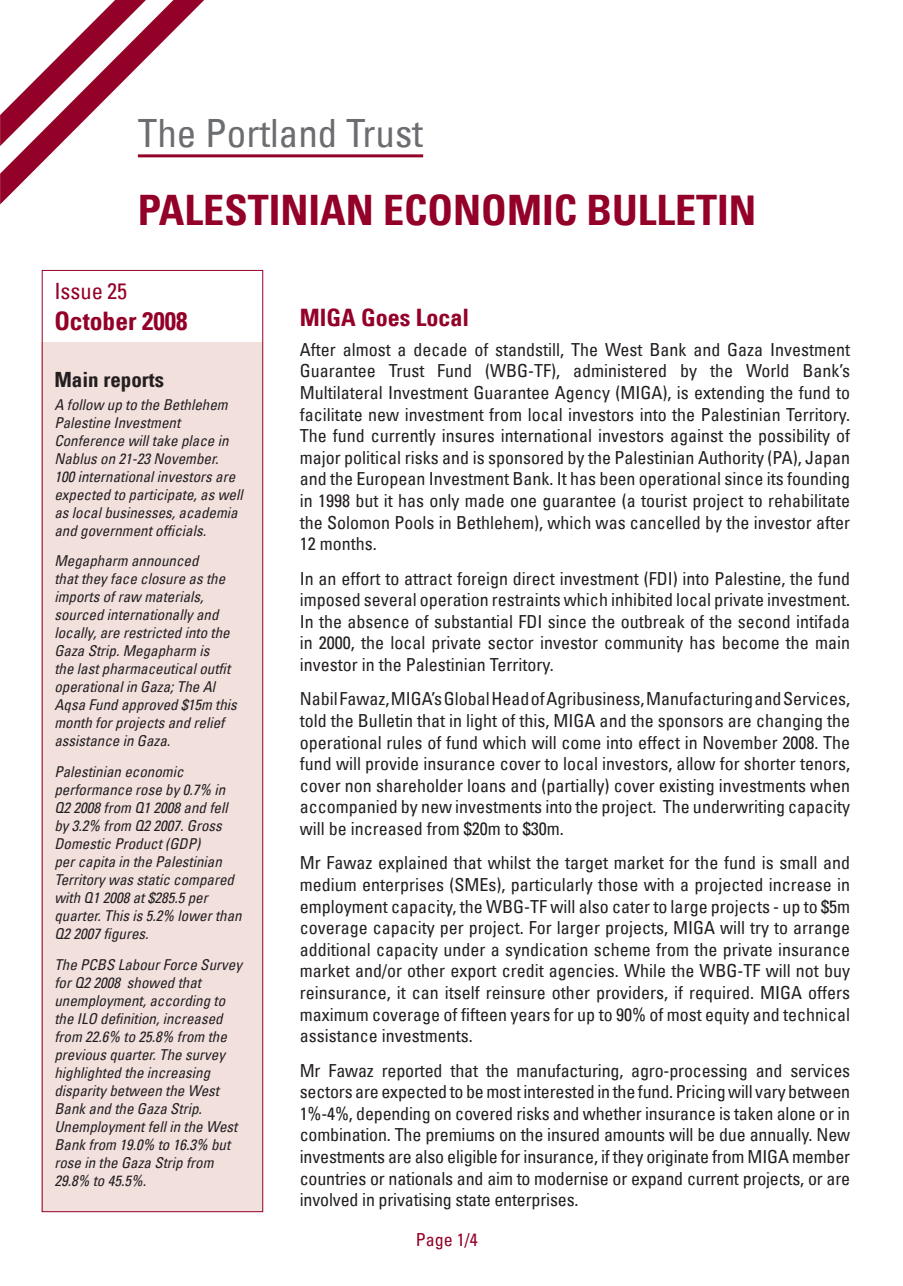
<style>
.page{position:relative;width:903px;height:1286px;background:#fff}
.page>*{position:absolute;margin:0;border:0;box-sizing:border-box;transform-origin:0 0}
.t1{font:700 condensed 42px "Univers LT";color:#940128}
.t2{font:condensed 39px "Univers LT";color:#6c6d70}
.t3{font:700 condensed 25.5px "Univers LT";color:#940128}
.t4{font:700 condensed 24px "Univers LT";color:#940128}
.t5{font:condensed 22.5px "Univers LT";color:#940128}
.t6{font:700 condensed 21px "Univers LT";color:#231f20}
.t7{font:condensed 18px/21.6px "Univers LT";color:#231f20;text-align:justify}
.t8{font:condensed 18px "Univers LT";color:#940128}
.t9{font:italic condensed 15px/18px "Univers LT";color:#231f20}
.s1{font-size:41.1px}
</style>
<div class="page">
<div style="left:42px;top:342px;width:221px;height:870px;background:#f2e0dd"></div>
<hr style="left:138px;top:154px;width:285px;height:3px;background:#940128">
<div style="left:42px;top:270px;width:221px;height:942px;border:1px solid #940128"></div>
<svg style="left:0;top:0;width:204px;height:204px"></svg>
<h2 class="t2" style="left:138px;top:109px;width:287px">The Portland Trust</h2>
<h1 class="t1" style="left:138px;top:185px;width:619px">PALESTINIAN ECONOMIC BULLETI<span class="s1">N</span></h1>
<p class="t5" style="left:54px;top:277px;width:74px">Issue 25</p>
<h3 class="t3" style="left:54px;top:305px;width:135px">October 2008</h3>
<h3 class="t4" style="left:300px;top:302px;width:171px">MIGA Goes Local</h3>
<p class="t7" style="left:300px;top:338px;width:551px">After almost a decade of standstill, The West Bank and Gaza Investment Guarantee Trust Fund (WBG-TF), administered by the World Bank’s Multilateral Investment Guarantee Agency (MIGA), is extending the fund to facilitate new investment from local investors into the Palestinian Territory.<br>The fund currently insures international investors against the possibility of major political risks and is sponsored by the Palestinian Authority (PA), Japan and the European Investment Bank. It has been operational since its founding in 1998 but it has only made one guarantee (a tourist project to rehabilitate the Solomon Pools in Bethlehem), which was cancelled by the investor after 12 months.</p>
<p class="t7" style="left:300px;top:567px;width:551px">In an effort to attract foreign direct investment (FDI) into Palestine, the fund imposed several operation restraints which inhibited local private investment.<br>In the absence of substantial FDI since the outbreak of the second intifada in 2000, the local private sector investor community has become the main investor in the Palestinian Territory.</p>
<p class="t7" style="left:300px;top:688px;width:551px">Nabil Fawaz, MIGA’s Global Head of Agribusiness, Manufacturing and Services, told the Bulletin that in light of this, MIGA and the sponsors are changing the operational rules of fund which will come into effect in November 2008. The fund will provide insurance cover to local investors, allow for shorter tenors, cover non shareholder loans and (partially) cover existing investments when accompanied by new investments into the project. The underwriting capacity will be increased from $20m to $30m.</p>
<p class="t7" style="left:300px;top:852px;width:551px">Mr Fawaz explained that whilst the target market for the fund is small and medium enterprises (SMEs), particularly those with a projected increase in employment capacity, the WBG-TF will also cater to large projects - up to $5m coverage capacity per project. For larger projects, MIGA will try to arrange additional capacity under a syndication scheme from the private insurance market and/or other export credit agencies. While the WBG-TF will not buy reinsurance, it can itself reinsure other providers, if required. MIGA offers maximum coverage of fifteen years for up to 90% of most equity and technical assistance investments.</p>
<p class="t7" style="left:300px;top:1059px;width:551px">Mr Fawaz reported that the manufacturing, agro-processing and services sectors are expected to be most interested in the fund. Pricing will vary between 1%-4%, depending on covered risks and whether insurance is taken alone or in combination. The premiums on the insured amounts will be due annually. New investments are also eligible for insurance, if they originate from MIGA member countries or nationals and aim to modernise or expand current projects, or are involved in privatising state enterprises.</p>
<p class="t6" style="left:54px;top:367px;width:111px">Main reports</p>
<p class="t9" style="left:54px;top:395px;width:190px">A follow up to the Bethlehem<br>Palestine Investment<br>Conference will take place in<br>Nablus on 21-23 November.<br>100 international investors are expected to participate, as well as local businesses, academia and government officials.</p>
<p class="t9" style="left:54px;top:552px;width:184px">Megapharm announced<br>that they face closure as the imports of raw materials, sourced internationally and locally, are restricted into the<br>Gaza Strip. Megapharm is<br>the last pharmaceutical outfit operational in Gaza; The Al<br>Aqsa Fund approved $15m this month for projects and relief assistance in Gaza.</p>
<p class="t9" style="left:54px;top:762px;width:189px">Palestinian economic performance rose by 0.7% in<br>Q2 2008 from Q1 2008 and fell by 3.2% from Q2 2007. Gross<br>Domestic Product (GDP)<br>per capita in the Palestinian<br>Territory was static compared with Q1 2008 at $285.5 per quarter. This is 5.2% lower than<br>Q2 2007 figures.</p>
<p class="t9" style="left:54px;top:955px;width:189px">The PCBS Labour Force Survey for Q2 2008 showed that unemployment, according to the ILO definition, increased from 22.6% to 25.8% from the previous quarter. The survey highlighted the increasing disparity between the West<br>Bank and the Gaza Strip.<br>Unemployment fell in the West<br>Bank from 19.0% to 16.3% but rose in the Gaza Strip from<br>29.8% to 45.5%.</p>
<p class="t8" style="left:416px;top:1228px;width:63px">Page 1/4</p>
</div>
